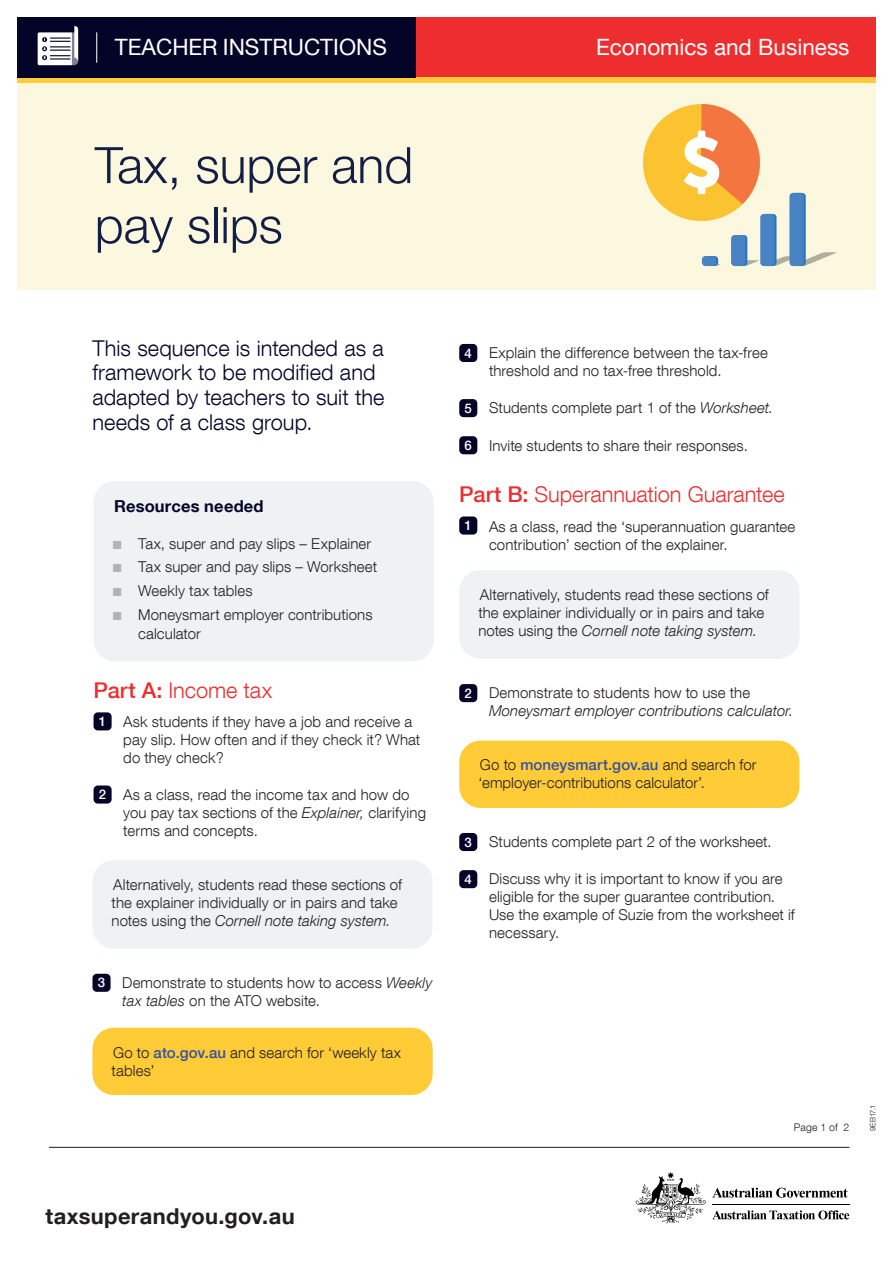
<style>
.page{position:relative;width:893px;height:1263px;background:#fff}
.page>*{position:absolute;margin:0;border:0;box-sizing:border-box;transform-origin:0 0}
.t1{font:300 50.25px/60px "Helvetica Neue LT Com";color:#121e45}
.t2{font:22.5px "Helvetica Neue LT Com";color:#fff}
.t3{font:700 21.9px "Helvetica Neue LT Com";letter-spacing:.015em;color:#231f20}
.t4{font:300 21.75px/24.8px "Helvetica Neue LT Com";letter-spacing:.005em;color:#040429}
.t5{font:300 21.75px "Helvetica Neue LT Com";color:#ee2d2e}
.t6{font:700 16.5px "Helvetica Neue LT Com";letter-spacing:.01em;color:#040429}
.t7{font:300 15px/18px "Helvetica Neue LT Com";letter-spacing:.01em;color:#231f20}
.t8{font:italic 300 15px/18px "Helvetica Neue LT Com";letter-spacing:.005em;color:#231f20}
.t9{font:300 10.5px "Helvetica Neue LT Com";letter-spacing:.01em;color:#231f20}
.t10{font:300 7.5px "Helvetica Neue LT Com";color:#231f20}
.s1{color:#b2b3b7}
.s2{font-weight:500}
.s3{font-weight:500;font-size:13.2px;color:#fff}
.s4{font-style:italic}
.s5{font-weight:500;color:#3651a3}
.s6{font-weight:500;font-style:normal;font-size:13.2px;color:#fff}
.s7{font-style:normal}
</style>
<div class="page">
<hr style="left:712px;top:1204px;width:137px;height:1px;background:#000001">
<svg style="left:712px;top:1210px;width:137px;height:9px"></svg>
<svg style="left:712px;top:1188px;width:136px;height:10px"></svg>
<svg style="left:636px;top:1172px;width:70px;height:51px"></svg>
<hr style="left:49px;top:1147px;width:800px;height:1px;background:#231f20">
<div style="left:92px;top:974px;width:19px;height:18px;background:#040429;border-radius:4px"></div>
<div style="left:94px;top:481px;width:340px;height:180px;background:#eef2f3;border-radius:21px"></div>
<div style="left:94px;top:712px;width:18px;height:18px;background:#040429;border-radius:4px"></div>
<div style="left:94px;top:785px;width:18px;height:18px;background:#040429;border-radius:4px"></div>
<div style="left:459px;top:344px;width:18px;height:18px;background:#040429;border-radius:4px"></div>
<div style="left:459px;top:399px;width:18px;height:18px;background:#040429;border-radius:4px"></div>
<div style="left:459px;top:436px;width:18px;height:18px;background:#040429;border-radius:4px"></div>
<div style="left:459px;top:516px;width:18px;height:19px;background:#040429;border-radius:4px"></div>
<div style="left:459px;top:684px;width:18px;height:18px;background:#040429;border-radius:4px"></div>
<div style="left:459px;top:833px;width:18px;height:18px;background:#040429;border-radius:4px"></div>
<div style="left:459px;top:870px;width:18px;height:18px;background:#040429;border-radius:4px"></div>
<div style="left:17px;top:17px;width:859px;height:272px;background:#fcf8e0"></div>
<div style="left:17px;top:17px;width:859px;height:61px;background:#ee2d2e"></div>
<svg style="left:732px;top:252px;width:104px;height:14px"></svg>
<div style="left:791px;top:193px;width:15px;height:73px;background:#2776bc;border-radius:4px"></div>
<div style="left:762px;top:214px;width:14px;height:52px;background:#377cc0;border-radius:4px"></div>
<div style="left:733px;top:235px;width:14px;height:31px;background:#317abe;border-radius:4px"></div>
<div style="left:704px;top:256px;width:14px;height:10px;background:#2776bc;border-radius:4px"></div>
<div style="left:789px;top:193px;width:15px;height:73px;background:#4883c4;border-radius:4px"></div>
<div style="left:760px;top:214px;width:14px;height:52px;background:#4883c4;border-radius:4px"></div>
<div style="left:731px;top:235px;width:14px;height:31px;background:#4883c4;border-radius:4px"></div>
<div style="left:702px;top:256px;width:14px;height:10px;background:#4883c4;border-radius:4px"></div>
<svg style="left:643px;top:104px;width:120px;height:121px"></svg>
<div style="left:17px;top:78px;width:859px;height:5px;background:#ffcb37"></div>
<div style="left:17px;top:17px;width:399px;height:61px;background:#040429"></div>
<hr style="left:96px;top:32px;width:1px;height:31px;background:#fff">
<svg style="left:38px;top:26px;width:40px;height:39px"></svg>
<div style="left:92px;top:860px;width:341px;height:89px;background:#eef2f3;border-radius:21px"></div>
<div style="left:459px;top:570px;width:340px;height:89px;background:#eef2f3;border-radius:21px"></div>
<div style="left:92px;top:1028px;width:341px;height:67px;background:#ffcb37;border-radius:21px"></div>
<div style="left:459px;top:741px;width:340px;height:67px;background:#ffcb37;border-radius:21px"></div>
<h2 class="t2" style="left:115px;top:34px;width:274px">TEACHER INSTRUCTIONS</h2>
<h2 class="t2" style="left:596px;top:34px;width:255px">Economics and Business</h2>
<h1 class="t1" style="left:95px;top:134px;width:320px">Tax, super and pay slips</h1>
<h3 class="t4" style="left:92px;top:335px;width:293px">This sequence is intended as a framework to be modified and adapted by teachers to suit the needs of a class group.</h3>
<p class="t6" style="left:114px;top:496px;width:151px">Resources needed</p>
<p class="t7" style="left:113px;top:534px;width:260px"><span class="s1">■</span> Tax, super and pay slips – Explainer</p>
<p class="t7" style="left:113px;top:558px;width:266px"><span class="s1">■</span> Tax super and pay slips – Worksheet</p>
<p class="t7" style="left:113px;top:581px;width:142px"><span class="s1">■</span> Weekly tax tables</p>
<p class="t7" style="left:138px;top:604px;width:236px;line-height:19.5px;text-indent:-26px"><span class="s1">■</span> Moneysmart employer contributions calculator</p>
<h3 class="t5" style="left:94px;top:677px;width:180px"><span class="s2">Part A:</span> Income tax</h3>
<p class="t7" style="left:123px;top:712px;width:298px;text-indent:-24px"><span class="s3">1</span> Ask students if they have a job and receive a pay slip. How often and if they check it? What do they check?</p>
<p class="t7" style="left:123px;top:785px;width:304px;text-indent:-24px"><span class="s3">2</span> As a class, read the income tax and how do you pay tax sections of the <span class="s4">Explainer,</span> clarifying terms and concepts.</p>
<p class="t7" style="left:112px;top:875px;width:292px">Alternatively, students read these sections of the explainer individually or in pairs and take notes using the <span class="s4">Cornell note taking system.</span></p>
<p class="t7" style="left:122px;top:973px;width:312px;text-indent:-24px"><span class="s3">3</span> Demonstrate to students how to access <span class="s4">Weekly tax tables</span> on the ATO website.</p>
<p class="t7" style="left:112px;top:1043px;width:291px">Go to <span class="s5">ato.gov.au</span> and search for ‘weekly tax tables’</p>
<p class="t7" style="left:489px;top:344px;width:280px;text-indent:-24px"><span class="s3">4</span> Explain the difference between the tax-free threshold and no tax-free threshold.</p>
<p class="t7" style="left:465px;top:399px;width:310px"><span class="s3">5</span> Students complete part 1 of the <span class="s4">Worksheet.</span></p>
<p class="t7" style="left:465px;top:436px;width:285px"><span class="s3">6</span> Invite students to share their responses.</p>
<h3 class="t5" style="left:459px;top:481px;width:327px"><span class="s2">Part B:</span> Superannuation Guarantee</h3>
<p class="t7" style="left:489px;top:517px;width:308px;text-indent:-24px"><span class="s3">1</span> As a class, read the ‘superannuation guarantee contribution’ section of the explainer.</p>
<p class="t7" style="left:478px;top:585px;width:292px">Alternatively, students read these sections of the explainer individually or in pairs and take notes using the <span class="s4">Cornell note taking system.</span></p>
<p class="t8" style="left:489px;top:684px;width:306px;text-indent:-24px"><span class="s6">2</span> <span class="s7">Demonstrate to students how to use the<br></span>Moneysmart employer contributions calculator.</p>
<p class="t7" style="left:478px;top:756px;width:280px">Go to <span class="s5">moneysmart.gov.au</span> and search for ‘employer-contributions calculator’.</p>
<p class="t7" style="left:465px;top:833px;width:309px"><span class="s3">3</span> Students complete part 2 of the worksheet.</p>
<p class="t7" style="left:489px;top:870px;width:307px;text-indent:-24px"><span class="s3">4</span> Discuss why it is important to know if you are eligible for the super guarantee contribution.<br>Use the example of Suzie from the worksheet if necessary.</p>
<p class="t9" style="left:794px;top:1121px;width:57px">Page 1 of 2</p>
<p class="t10" style="left:868px;top:1131px;width:28px;rotate:-90deg">9EB17.1</p>
<h3 class="t3" style="left:46px;top:1202px;width:251px">taxsuperandyou.gov.au</h3>
</div>
